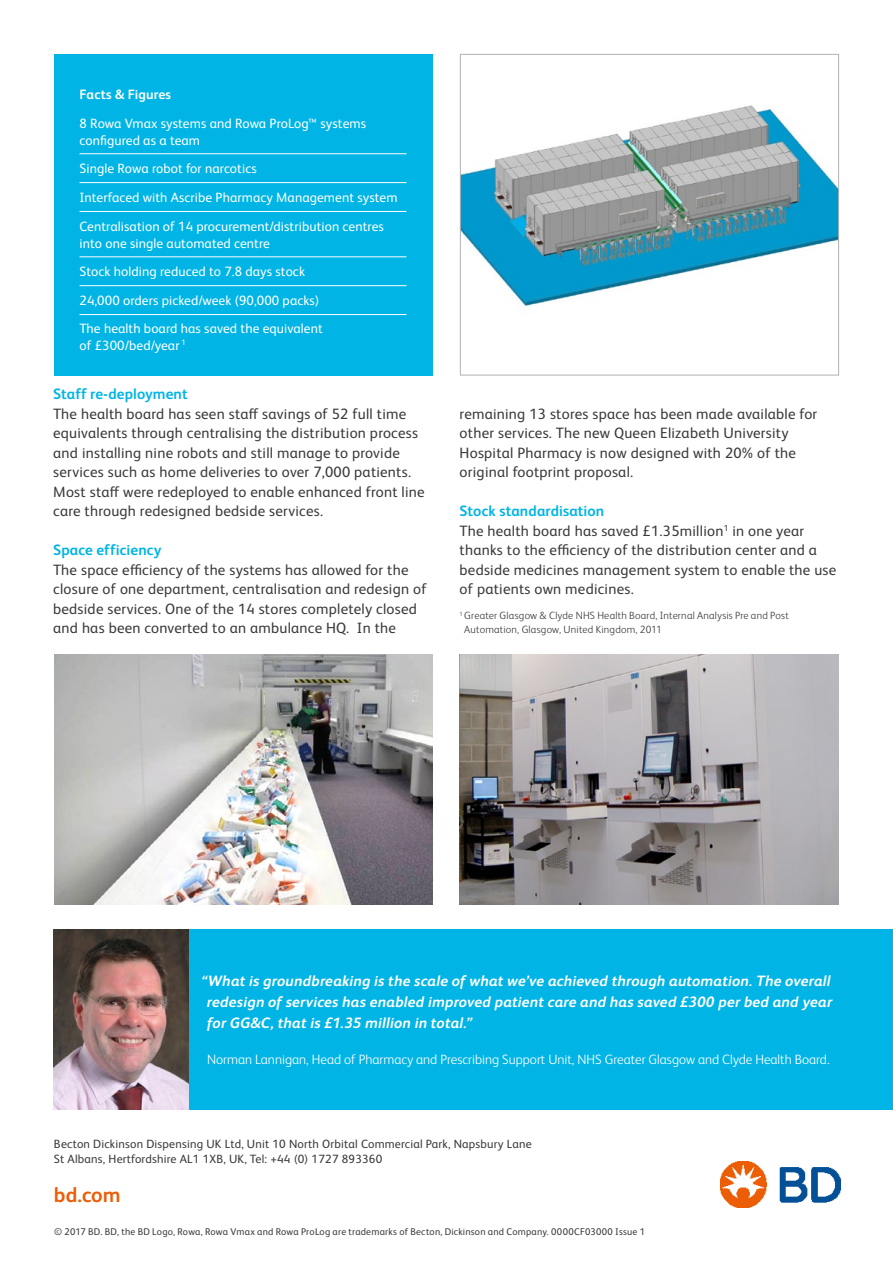
<style>
.page{position:relative;width:893px;height:1263px;background:#fff}
.page>*{position:absolute;margin:0;border:0;box-sizing:border-box;transform-origin:0 0}
.t1{font:700 21px "FS Albert Pro";color:#eb5e09}
.t2{font:15px/19.5px "FS Albert Pro";letter-spacing:.015em;color:#3a3a39}
.t3{font:italic 700 15px/21px "FS Albert Pro";letter-spacing:.015em;color:#fff;text-align:justify}
.t4{font:700 15px "FS Albert Pro";letter-spacing:.005em;color:#00b5e5}
.t5{font:13.5px/28.7px "FS Albert Pro";letter-spacing:.005em;color:#fff}
.t6{font:300 13.5px "FS Albert Pro";color:#fff}
.t7{font:700 13.5px "FS Albert Pro";letter-spacing:.01em;color:#fff}
.t8{font:12px/15px "FS Albert Pro";letter-spacing:.015em;color:#3a3a39}
.t9{font:300 10.5px/13.5px "FS Albert Pro";letter-spacing:.02em;color:#3a3a39}
.t10{font:9.75px "FS Albert Pro";letter-spacing:.02em;color:#3a3a39}
.s1{font-weight:700;color:#00b5e5}
</style>
<div class="page">
<img style="left:54px;top:929px;width:135px;height:180px">
<img style="left:462px;top:105px;width:375px;height:201px">
<div style="left:460px;top:54px;width:379px;height:321px;border:1px solid #b1b2b3"></div>
<div style="left:189px;top:929px;width:704px;height:180px;background:#00b5e5"></div>
<img style="left:55px;top:654px;width:378px;height:251px">
<img style="left:460px;top:654px;width:379px;height:251px">
<div style="left:54px;top:54px;width:379px;height:321px;background:#00b5e5"></div>
<hr style="left:80px;top:153px;width:326px;height:1px;background:#fff">
<hr style="left:80px;top:182px;width:326px;height:1px;background:#fff">
<hr style="left:80px;top:211px;width:326px;height:1px;background:#fff">
<hr style="left:80px;top:256px;width:326px;height:1px;background:#fff">
<hr style="left:80px;top:285px;width:326px;height:1px;background:#fff">
<hr style="left:80px;top:314px;width:326px;height:1px;background:#fff">
<img style="left:720px;top:1161px;width:120px;height:46px">
<p class="t7" style="left:80px;top:85px;width:93px">Facts &amp; Figures</p>
<p class="t5" style="left:80px;top:114px;width:288px;line-height:16.5px">8 Rowa Vmax systems and Rowa ProLog™ systems configured as a team</p>
<p class="t5" style="left:80px;top:153px;width:320px">Single Rowa robot for narcotics<br>Interfaced with Ascribe Pharmacy Management system<br>Centralisation of 14 procurement/distribution centres</p>
<p class="t5" style="left:80px;top:228px;width:245px">into one single automated centre<br>Stock holding reduced to 7.8 days stock 24,000 orders picked/week (90,000 packs)<br>The health board has saved the equivalent</p>
<p class="t5" style="left:80px;top:330px;width:108px">of £300/bed/year <sup>1</sup></p>
<p class="t4" style="left:53px;top:384px;width:136px">Staff re-deployment</p>
<p class="t2" style="left:53px;top:403px;width:373px">The health board has seen staff savings of 52 full time equivalents through centralising the distribution process and installing nine robots and still manage to provide services such as home deliveries to over 7,000 patients.<br>Most staff were redeployed to enable enhanced front line care through redesigned bedside services.</p>
<p class="t4" style="left:53px;top:540px;width:110px">Space efficiency</p>
<p class="t2" style="left:53px;top:559px;width:375px">The space efficiency of the systems has allowed for the closure of one department, centralisation and redesign of bedside services. One of the 14 stores completely closed and has been converted to an ambulance HQ. In the</p>
<p class="t2" style="left:460px;top:403px;width:359px">remaining 13 stores space has been made available for other services. The new Queen Elizabeth University Hospital Pharmacy is now designed with 20% of the original footprint proposal.</p>
<p class="t2" style="left:460px;top:500px;width:378px"><span class="s1">Stock standardisation<br></span>The health board has saved £1.35million<sup>1</sup> in one year thanks to the efficiency of the distribution center and a bedside medicines management system to enable the use of patients own medicines.</p>
<p class="t9" style="left:464px;top:608px;width:326px;text-indent:-5px"><sup>1</sup> Greater Glasgow &amp; Clyde NHS Health Board, Internal Analysis Pre and Post<br>Automation, Glasgow, United Kingdom, 2011</p>
<p class="t3" style="left:207px;top:969px;width:627px;text-indent:-6px">“What is groundbreaking is the scale of what we’ve achieved through automation. The overall redesign of services has enabled improved patient care and has saved £300 per bed and year for GG&amp;C, that is £1.35 million in total.”</p>
<p class="t6" style="left:207px;top:1050px;width:624px">Norman Lannigan, Head of Pharmacy and Prescribing Support Unit, NHS Greater Glasgow and Clyde Health Board.</p>
<p class="t8" style="left:54px;top:1135px;width:479px">Becton Dickinson Dispensing UK Ltd, Unit 10 North Orbital Commercial Park, Napsbury Lane<br>St Albans, Hertfordshire AL1 1XB, UK, Tel: +44 (0) 1727 893360</p>
<h1 class="t1" style="left:54px;top:1180px;width:68px">bd.com</h1>
<p class="t10" style="left:54px;top:1225px;width:592px">© 2017 BD. BD, the BD Logo, Rowa, Rowa Vmax and Rowa ProLog are trademarks of Becton, Dickinson and Company. 0000CF03000 Issue 1</p>
</div>
